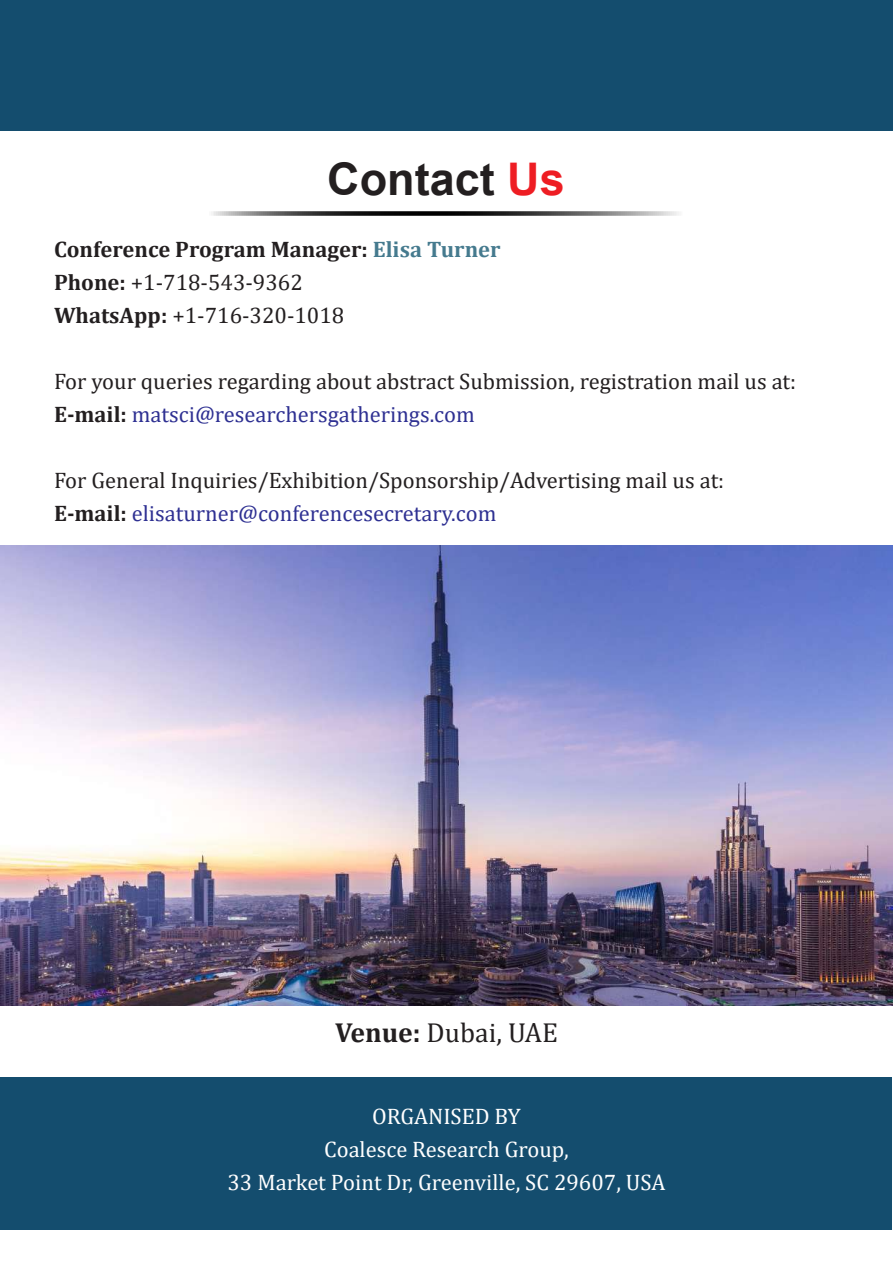
<style>
.page{position:relative;width:893px;height:1263px;background:#fff}
.page>*{position:absolute;margin:0;border:0;box-sizing:border-box;transform-origin:0 0}
.t1{font:700 45px "Arial";color:#231f20}
.t2{font:27.6px "Cambria";color:#231f20}
.t3{font:22.5px/33px "Cambria";color:#231f20}
.t4{font:700 22.5px/33px "Cambria";color:#231f20}
.t5{font:22.5px/33px "Cambria";color:#fff;text-align:center}
.s1{color:#ee1d23}
.s2{color:#457a8e}
.s3{font-weight:400}
.s4{font-weight:700}
.s5{color:#2e3092}
</style>
<div class="page">
<div style="left:1px;top:1077px;width:891px;height:152px;background:#144d6e"></div>
<svg style="left:211px;top:211px;width:468px;height:5px"></svg>
<div style="left:0;top:1px;width:893px;height:130px;background:#144d6e"></div>
<img style="left:0;top:546px;width:893px;height:460px">
<h1 class="t1" style="left:327px;top:148px;width:239px">Contact <span class="s1">Us</span></h1>
<p class="t4" style="left:54px;top:232px;width:448px">Conference Program Manager: <span class="s2">Elisa Turner<br></span>Phone: <span class="s3">+1-718-543-9362<br></span>WhatsApp: <span class="s3">+1-716-320-1018</span></p>
<p class="t3" style="left:54px;top:364px;width:744px">For your queries regarding about abstract Submission, registration mail us at:<br><span class="s4">E-mail:</span> <span class="s5">matsci@researchersgatherings.com</span></p>
<p class="t3" style="left:54px;top:463px;width:672px">For General Inquiries/Exhibition/Sponsorship/Advertising mail us at:<br><span class="s4">E-mail:</span> <span class="s5">elisaturner@conferencesecretary.com</span></p>
<p class="t2" style="left:335px;top:1016px;width:224px"><span class="s4">Venue:</span> Dubai, UAE</p>
<p class="t5" style="left:227px;top:1100px;width:439px">ORGANISED BY<br>Coalesce Research Group,<br>33 Market Point Dr, Greenville, SC 29607, USA</p>
</div>
